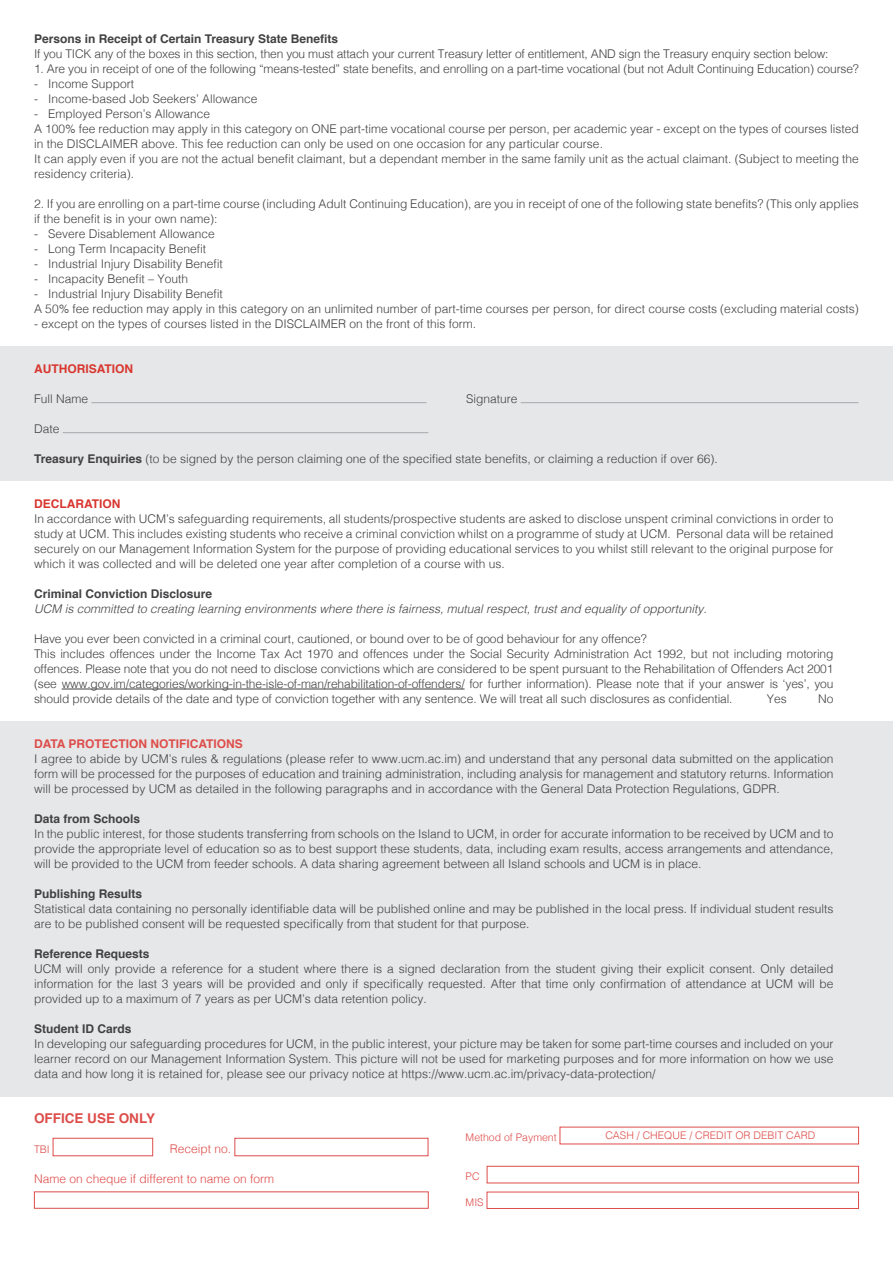
<style>
.page{position:relative;width:893px;height:1263px;background:#fff}
.page>*{position:absolute;margin:0;border:0;box-sizing:border-box;transform-origin:0 0}
.t1{font:700 13.5px "Helvetica";color:#dd4d4a}
.t2{font:300 12px/15px "Helvetica";color:#414042}
.t3{font:700 12px "Helvetica";color:#414042}
.t4{font:italic 300 12px "Helvetica";color:#414042}
.t5{font:300 12px "Helvetica";color:#dd4d4a}
.t6{font:700 12px "Helvetica";color:#dd4d4a}
.t7{font:700 12px "Helvetica";color:#d8362f}
.t8{font:300 10.5px "Helvetica";color:#dd4d4a}
.s1{font-weight:700}
</style>
<div class="page">
<div style="left:0;top:346px;width:893px;height:134px;background:#e6e7e8"></div>
<div style="left:0;top:721px;width:893px;height:376px;background:#e6e7e8"></div>
<hr style="left:62px;top:689px;width:403px;height:1px;background:#414042">
<hr style="left:91px;top:402px;width:335px;height:1px;background:#a7a9ac">
<hr style="left:521px;top:402px;width:337px;height:1px;background:#a7a9ac">
<hr style="left:63px;top:432px;width:365px;height:1px;background:#a7a9ac">
<div style="left:53px;top:1138px;width:100px;height:18px;background:#fff;border:1px solid #dd4d4a"></div>
<div style="left:234px;top:1138px;width:194px;height:18px;background:#fff;border:1px solid #dd4d4a"></div>
<div style="left:34px;top:1191px;width:395px;height:18px;background:#fff;border:1px solid #dd4d4a"></div>
<div style="left:487px;top:1166px;width:372px;height:17px;background:#fff;border:1px solid #dd4d4a"></div>
<div style="left:487px;top:1192px;width:372px;height:17px;background:#fff;border:1px solid #dd4d4a"></div>
<p class="t3" style="left:34px;top:29px;width:306px">Persons in Receipt of Certain Treasury State Benefits</p>
<p class="t2" style="left:34px;top:45px;width:796px">If you TICK any of the boxes in this section, then you must attach your current Treasury letter of entitlement, AND sign the Treasury enquiry section below:</p>
<p class="t2" style="left:34px;top:60px;width:826px">1. Are you in receipt of one of the following “means-tested” state benefits, and enrolling on a part-time vocational (but not Adult Continuing Education) course?</p>
<p class="t2" style="left:34px;top:75px;width:102px">- Income Support</p>
<p class="t2" style="left:34px;top:90px;width:225px">- Income-based Job Seekers’ Allowance</p>
<p class="t2" style="left:34px;top:105px;width:826px">- Employed Person’s Allowance<br>A 100% fee reduction may apply in this category on ONE part-time vocational course per person, per academic year - except on the types of courses listed in the DISCLAIMER above. This fee reduction can only be used on one occasion for any particular course.<br>It can apply even if you are not the actual benefit claimant, but a dependant member in the same family unit as the actual claimant. (Subject to meeting the residency criteria).</p>
<p class="t2" style="left:34px;top:195px;width:826px">2. If you are enrolling on a part-time course (including Adult Continuing Education), are you in receipt of one of the following state benefits? (This only applies if the benefit is in your own name):</p>
<p class="t2" style="left:34px;top:225px;width:182px">- Severe Disablement Allowance</p>
<p class="t2" style="left:34px;top:240px;width:174px">- Long Term Incapacity Benefit</p>
<p class="t2" style="left:34px;top:255px;width:190px">- Industrial Injury Disability Benefit</p>
<p class="t2" style="left:34px;top:270px;width:156px">- Incapacity Benefit – Youth</p>
<p class="t2" style="left:34px;top:285px;width:826px">- Industrial Injury Disability Benefit<br>A 50% fee reduction may apply in this category on an unlimited number of part-time courses per person, for direct course costs (excluding material costs)</p>
<p class="t2" style="left:34px;top:315px;width:444px">- except on the types of courses listed in the DISCLAIMER on the front of this form.</p>
<p class="t7" style="left:34px;top:359px;width:101px">AUTHORISATION</p>
<p class="t2" style="left:34px;top:390px;width:56px">Full Name</p>
<p class="t2" style="left:466px;top:390px;width:53px">Signature</p>
<p class="t2" style="left:34px;top:420px;width:27px">Date</p>
<p class="t2" style="left:34px;top:450px;width:685px"><span class="s1">Treasury Enquiries</span> (to be signed by the person claiming one of the specified state benefits, or claiming a reduction if over 66).</p>
<p class="t7" style="left:34px;top:494px;width:88px">DECLARATION</p>
<p class="t2" style="left:34px;top:510px;width:801px;text-align:justify">In accordance with UCM’s safeguarding requirements, all students/prospective students are asked to disclose unspent criminal convictions in order to study at UCM. This includes existing students who receive a criminal conviction whilst on a programme of study at UCM. Personal data will be retained securely on our Management Information System for the purpose of providing educational services to you whilst still relevant to the original purpose for which it was collected and will be deleted one year after completion of a course with us.</p>
<p class="t3" style="left:34px;top:584px;width:180px">Criminal Conviction Disclosure</p>
<p class="t4" style="left:34px;top:599px;width:674px">UCM is committed to creating learning environments where there is fairness, mutual respect, trust and equality of opportunity.</p>
<p class="t2" style="left:34px;top:630px;width:801px">Have you ever been convicted in a criminal court, cautioned, or bound over to be of good behaviour for any offence?<br>This includes offences under the Income Tax Act 1970 and offences under the Social Security Administration Act 1992, but not including motoring offences. Please note that you do not need to disclose convictions which are considered to be spent pursuant to the Rehabilitation of Offenders Act 2001 (see www.gov.im/categories/working-in-the-isle-of-man/rehabilitation-of-offenders/ for further information). Please note that if your answer is ‘yes’, you should provide details of the date and type of conviction together with any sentence. We will treat all such disclosures as confidential.</p>
<p class="t2" style="left:767px;top:690px;width:22px">Yes</p>
<p class="t2" style="left:818px;top:690px;width:17px">No</p>
<p class="t6" style="left:34px;top:734px;width:210px">DATA PROTECTION NOTIFICATIONS</p>
<p class="t2" style="left:34px;top:750px;width:801px;text-align:justify">I agree to abide by UCM’s rules &amp; regulations (please refer to www.ucm.ac.im) and understand that any personal data submitted on the application form will be processed for the purposes of education and training administration, including analysis for management and statutory returns. Information will be processed by UCM as detailed in the following paragraphs and in accordance with the General Data Protection Regulations, GDPR.</p>
<p class="t3" style="left:34px;top:809px;width:108px">Data from Schools</p>
<p class="t2" style="left:34px;top:825px;width:801px;text-align:justify">In the public interest, for those students transferring from schools on the Island to UCM, in order for accurate information to be received by UCM and to provide the appropriate level of education so as to best support these students, data, including exam results, access arrangements and attendance, will be provided to the UCM from feeder schools. A data sharing agreement between all Island schools and UCM is in place.</p>
<p class="t3" style="left:34px;top:884px;width:110px">Publishing Results</p>
<p class="t2" style="left:34px;top:900px;width:801px">Statistical data containing no personally identifiable data will be published online and may be published in the local press. If individual student results are to be published consent will be requested specifically from that student for that purpose.</p>
<p class="t3" style="left:34px;top:944px;width:117px">Reference Requests</p>
<p class="t2" style="left:34px;top:960px;width:801px;text-align:justify">UCM will only provide a reference for a student where there is a signed declaration from the student giving their explicit consent. Only detailed information for the last 3 years will be provided and only if specifically requested. After that time only confirmation of attendance at UCM will be provided up to a maximum of 7 years as per UCM’s data retention policy.</p>
<p class="t3" style="left:34px;top:1019px;width:99px">Student ID Cards</p>
<p class="t2" style="left:34px;top:1035px;width:801px;text-align:justify">In developing our safeguarding procedures for UCM, in the public interest, your picture may be taken for some part-time courses and included on your learner record on our Management Information System. This picture will not be used for marketing purposes and for more information on how we use data and how long it is retained for, please see our privacy notice at https://www.ucm.ac.im/privacy-data-protection/</p>
<p class="t1" style="left:34px;top:1107px;width:123px">OFFICE USE ONLY</p>
<p class="t8" style="left:34px;top:1140px;width:17px">TBI</p>
<p class="t5" style="left:170px;top:1139px;width:63px">Receipt no.</p>
<p class="t5" style="left:34px;top:1169px;width:242px">Name on cheque if different to name on form</p>
<p class="t8" style="left:605px;top:1126px;width:212px">CASH / CHEQUE / CREDIT OR DEBIT CARD</p>
<p class="t8" style="left:466px;top:1129px;width:93px">Method of Payment</p>
<p class="t8" style="left:466px;top:1168px;width:15px">PC</p>
<p class="t8" style="left:466px;top:1193px;width:20px">MIS</p>
</div>
